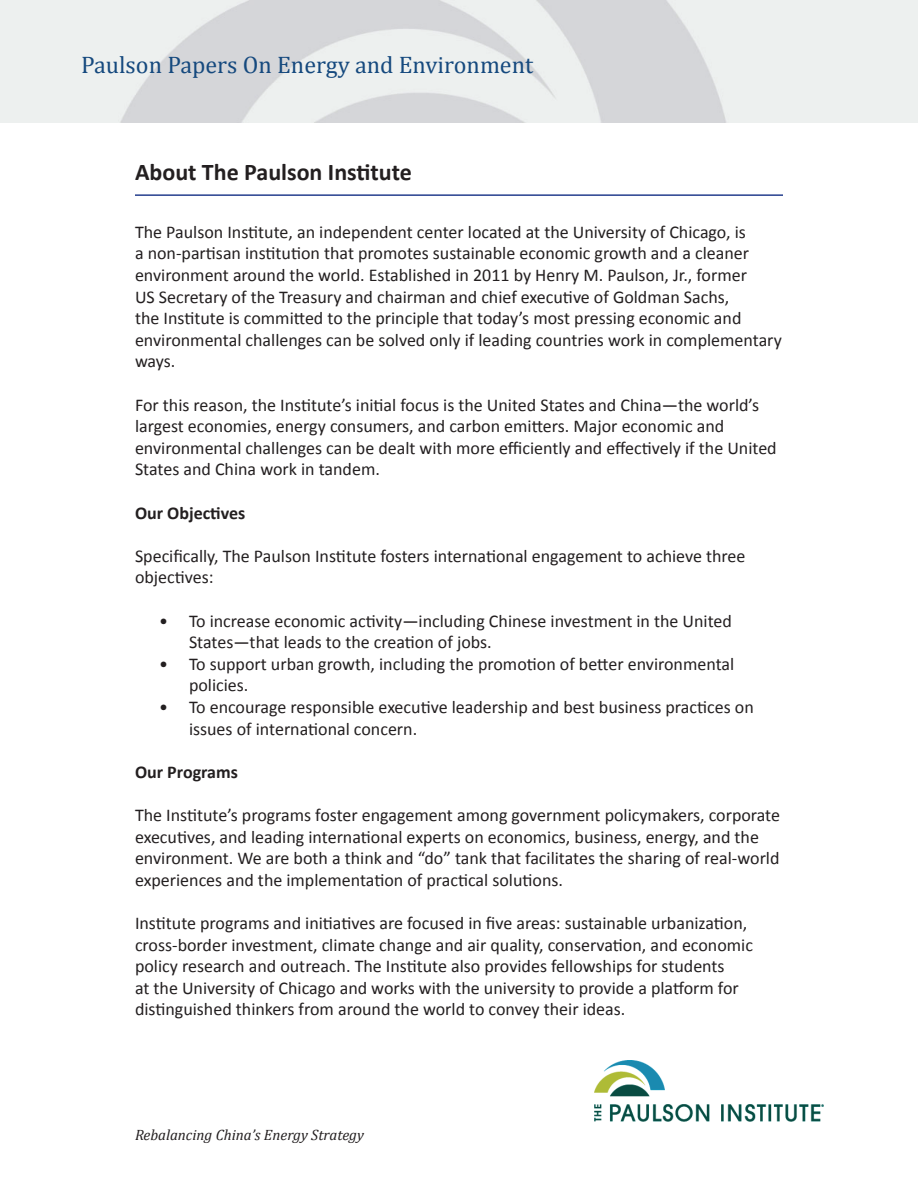
<style>
.page{position:relative;width:918px;height:1188px;background:#fff}
.page>*{position:absolute;margin:0;border:0;box-sizing:border-box;transform-origin:0 0}
.t1{font:24px "Cambria";color:#15497e}
.t2{font:700 24px "Calibri";color:#231f20}
.t3{font:18px/21.6px "Calibri";color:#231f20}
.t4{font:700 18px "Calibri";color:#231f20}
.t5{font:italic 15px "Cambria";color:#231f20}
</style>
<div class="page">
<hr style="left:135px;top:194px;width:648px;height:2px;background:#253f8e">
<img style="left:0;top:0;width:918px;height:123px">
<img style="left:594px;top:1060px;width:230px;height:61px">
<h1 class="t1" style="left:81px;top:50px;width:454px">Paulson Papers On Energy and Environment</h1>
<h1 class="t2" style="left:135px;top:157px;width:278px">About The Paulson Institute</h1>
<p class="t3" style="left:135px;top:221px;width:648px">The Paulson Institute, an independent center located at the University of Chicago, is<br>a non-partisan institution that promotes sustainable economic growth and a cleaner environment around the world. Established in 2011 by Henry M. Paulson, Jr., former<br>US Secretary of the Treasury and chairman and chief executive of Goldman Sachs,<br>the Institute is committed to the principle that today’s most pressing economic and environmental challenges can be solved only if leading countries work in complementary ways.</p>
<p class="t3" style="left:135px;top:394px;width:643px">For this reason, the Institute’s initial focus is the United States and China—the world’s largest economies, energy consumers, and carbon emitters. Major economic and environmental challenges can be dealt with more efficiently and effectively if the United States and China work in tandem.</p>
<p class="t4" style="left:135px;top:501px;width:112px">Our Objectives</p>
<p class="t3" style="left:135px;top:545px;width:612px">Specifically, The Paulson Institute fosters international engagement to achieve three objectives:</p>
<p class="t3" style="left:189px;top:610px;width:545px;text-indent:-30px">• To increase economic activity—including Chinese investment in the United<br>States—that leads to the creation of jobs.</p>
<p class="t3" style="left:189px;top:653px;width:547px;text-indent:-30px">• To support urban growth, including the promotion of better environmental policies.</p>
<p class="t3" style="left:189px;top:696px;width:566px;text-indent:-30px">• To encourage responsible executive leadership and best business practices on issues of international concern.</p>
<p class="t4" style="left:135px;top:760px;width:104px">Our Programs</p>
<p class="t3" style="left:135px;top:804px;width:647px">The Institute’s programs foster engagement among government policymakers, corporate executives, and leading international experts on economics, business, energy, and the environment. We are both a think and “do” tank that facilitates the sharing of real-world experiences and the implementation of practical solutions.</p>
<p class="t3" style="left:135px;top:912px;width:619px">Institute programs and initiatives are focused in five areas: sustainable urbanization, cross-border investment, climate change and air quality, conservation, and economic policy research and outreach. The Institute also provides fellowships for students<br>at the University of Chicago and works with the university to provide a platform for distinguished thinkers from around the world to convey their ideas.</p>
<p class="t5" style="left:135px;top:1124px;width:230px">Rebalancing China’s Energy Strategy</p>
</div>
